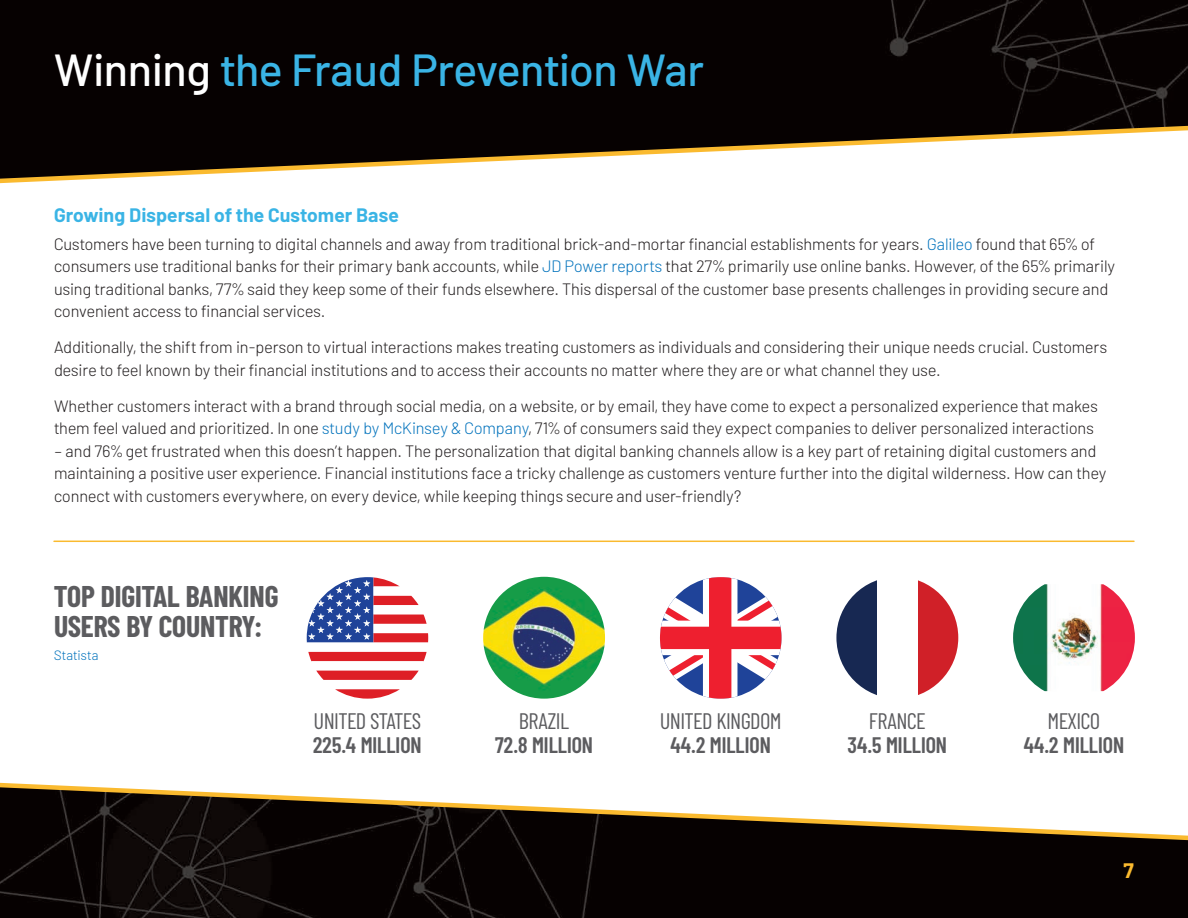
<style>
.page{position:relative;width:1188px;height:918px;background:#fff}
.page>*{position:absolute;margin:0;border:0;box-sizing:border-box;transform-origin:0 0}
.t1{font:500 45px "Barlow";letter-spacing:-.01em;color:#3ab4e5}
.t2{font:700 30px/30px "Barlow Condensed";color:#5c5c5f}
.t3{font:600 22.5px "Barlow Condensed";color:#5c5c5f}
.t4{font:22.5px "Barlow Condensed";color:#5c5c5f}
.t5{font:700 21px "Barlow";color:#faba2f}
.t6{font:700 19.5px "Barlow";color:#3ab4e5}
.t7{font:300 16.5px/22.5px "Barlow";color:#231f20}
.t8{font:300 13.5px "Barlow";letter-spacing:.02em;color:#0072bc}
.s1{color:#fff}
.s2{color:#0072bc}
</style>
<div class="page">
<div style="left:0;top:0;width:1188px;height:123px;background:#060101"></div>
<img style="left:0;top:843px;width:1188px;height:75px">
<svg style="left:0;top:123px;width:1188px;height:61px"></svg>
<svg style="left:0;top:782px;width:1188px;height:61px"></svg>
<hr style="left:54px;top:541px;width:1080px;height:1px;background:#faba2f">
<svg style="left:307px;top:577px;width:121px;height:122px"></svg>
<svg style="left:660px;top:577px;width:121px;height:122px"></svg>
<img style="left:483px;top:577px;width:122px;height:122px;border-radius:61px">
<img style="left:836px;top:577px;width:122px;height:122px;border-radius:61px">
<img style="left:1013px;top:584px;width:122px;height:107px">
<h1 class="t1" style="left:54px;top:36px;width:652px"><span class="s1">Winning</span> the Fraud Prevention War</h1>
<p class="t6" style="left:54px;top:201px;width:346px">Growing Dispersal of the Customer Base</p>
<p class="t7" style="left:54px;top:231px;width:1063px">Customers have been turning to digital channels and away from traditional brick-and-mortar financial establishments for years. <span class="s2">Galileo</span> found that 65% of consumers use traditional banks for their primary bank accounts, while <span class="s2">JD Power reports</span> that 27% primarily use online banks. However, of the 65% primarily using traditional banks, 77% said they keep some of their funds elsewhere. This dispersal of the customer base presents challenges in providing secure and convenient access to financial services.</p>
<p class="t7" style="left:54px;top:335px;width:1055px">Additionally, the shift from in-person to virtual interactions makes treating customers as individuals and considering their unique needs crucial. Customers desire to feel known by their financial institutions and to access their accounts no matter where they are or what channel they use.</p>
<p class="t7" style="left:54px;top:394px;width:1045px">Whether customers interact with a brand through social media, on a website, or by email, they have come to expect a personalized experience that makes them feel valued and prioritized. In one <span class="s2">study by McKinsey &amp; Company</span>, 71% of consumers said they expect companies to deliver personalized interactions</p>
<p class="t7" style="left:54px;top:439px;width:1054px">– and 76% get frustrated when this doesn’t happen. The personalization that digital banking channels allow is a key part of retaining digital customers and maintaining a positive user experience. Financial institutions face a tricky challenge as customers venture further into the digital wilderness. How can they connect with customers everywhere, on every device, while keeping things secure and user-friendly?</p>
<h2 class="t2" style="left:54px;top:579px;width:226px">TOP DIGITAL BANKING<br>USERS BY COUNTRY:</h2>
<p class="t8" style="left:54px;top:645px;width:46px">Statista</p>
<h3 class="t4" style="left:314px;top:704px;width:109px">UNITED STATES</h3>
<h3 class="t3" style="left:313px;top:729px;width:110px">225.4 MILLION</h3>
<h3 class="t4" style="left:519px;top:704px;width:51px">BRAZIL</h3>
<h3 class="t3" style="left:495px;top:729px;width:99px">72.8 MILLION</h3>
<h3 class="t4" style="left:660px;top:704px;width:123px">UNITED KINGDOM</h3>
<h3 class="t3" style="left:671px;top:729px;width:102px">44.2 MILLION</h3>
<h3 class="t4" style="left:869px;top:704px;width:58px">FRANCE</h3>
<h3 class="t3" style="left:848px;top:729px;width:101px">34.5 MILLION</h3>
<h3 class="t4" style="left:1048px;top:704px;width:54px">MEXICO</h3>
<h3 class="t3" style="left:1024px;top:729px;width:102px">44.2 MILLION</h3>
<p class="t5" style="left:1123px;top:854px;width:12px">7</p>
</div>
